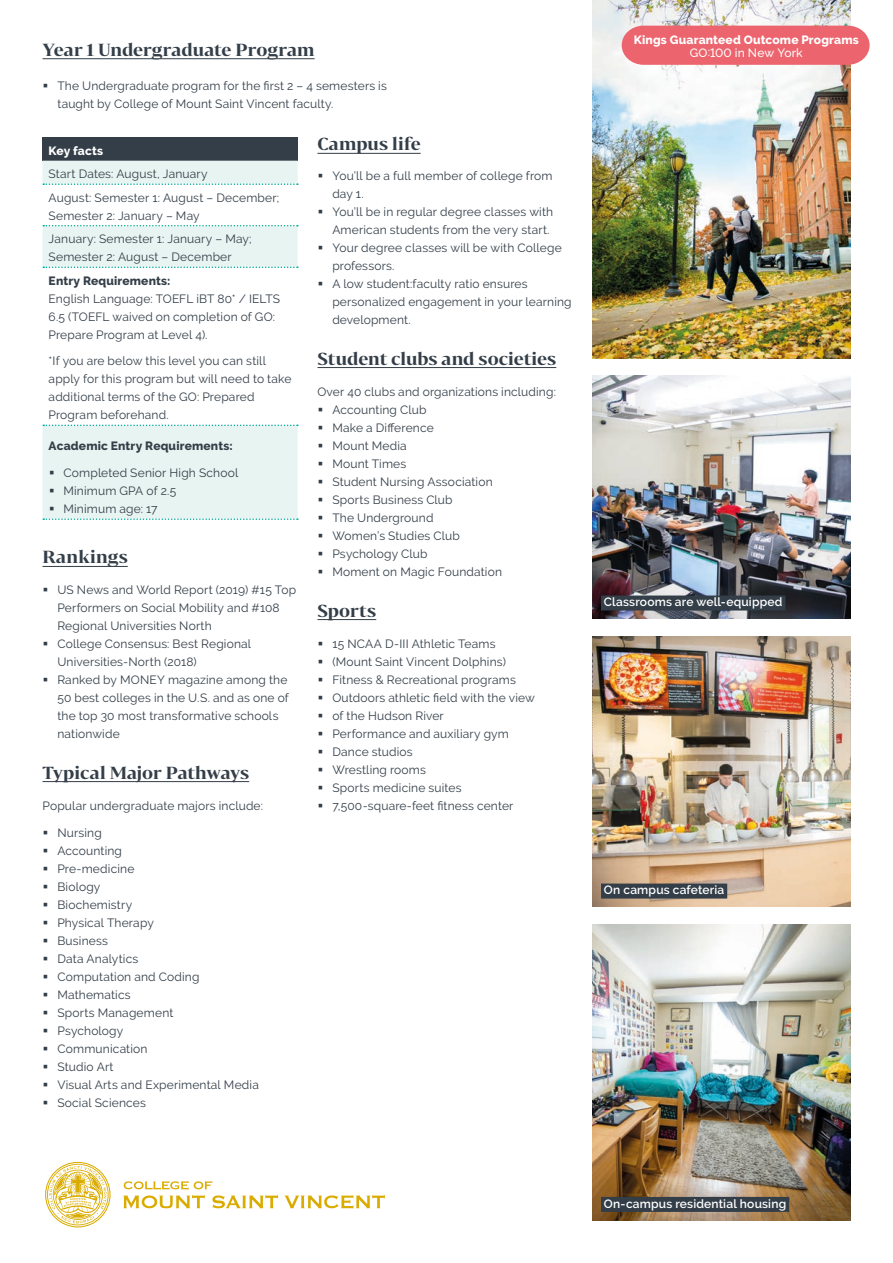
<style>
.page{position:relative;width:893px;height:1263px;background:#fff}
.page>*{position:absolute;margin:0;border:0;box-sizing:border-box;transform-origin:0 0}
.t1{font:700 16.5px "Bw Darius";color:#333e48}
.t2{font:12px/18px "Raleway";letter-spacing:.015em;color:#333e48}
.t3{font:600 12px "Raleway";letter-spacing:.015em;color:#fff}
.t4{font:800 12px "Raleway";letter-spacing:.015em;color:#333e48}
.t5{font:800 12px "Raleway";letter-spacing:.015em;color:#fff}
.t6{font:500 12px "Raleway";letter-spacing:.01em;color:#fff}
</style>
<div class="page">
<hr style="left:43px;top:566px;width:85px;height:1px;background:#333e48">
<hr style="left:43px;top:781px;width:206px;height:1px;background:#333e48">
<div style="left:43px;top:137px;width:255px;height:24px;background:#333e48"></div>
<svg style="left:43px;top:161px;width:255px;height:357px"></svg>
<svg style="left:43px;top:183px;width:255px;height:2px"></svg>
<svg style="left:43px;top:225px;width:255px;height:1px"></svg>
<svg style="left:43px;top:266px;width:255px;height:2px"></svg>
<svg style="left:43px;top:425px;width:255px;height:1px"></svg>
<svg style="left:43px;top:518px;width:255px;height:2px"></svg>
<hr style="left:317px;top:153px;width:104px;height:1px;background:#333e48">
<hr style="left:317px;top:367px;width:239px;height:1px;background:#333e48">
<hr style="left:317px;top:619px;width:59px;height:1px;background:#333e48">
<img style="left:592px;top:376px;width:258px;height:243px">
<div style="left:601px;top:595px;width:184px;height:15px;background:#333e48"></div>
<img style="left:592px;top:0;width:258px;height:358px">
<img style="left:592px;top:924px;width:258px;height:296px">
<img style="left:592px;top:637px;width:258px;height:269px">
<div style="left:601px;top:1197px;width:188px;height:15px;background:#333e48"></div>
<div style="left:601px;top:883px;width:126px;height:15px;background:#333e48"></div>
<hr style="left:43px;top:58px;width:272px;height:1px;background:#333e48">
<svg style="left:124px;top:1181px;width:88px;height:8px"></svg>
<svg style="left:123px;top:1195px;width:82px;height:13px"></svg>
<svg style="left:212px;top:1195px;width:66px;height:13px"></svg>
<svg style="left:284px;top:1195px;width:101px;height:14px"></svg>
<svg style="left:45px;top:1162px;width:66px;height:65px"></svg>
<div style="left:622px;top:26px;width:248px;height:39px;background:#ec646d"></div>
<svg style="left:50px;top:471px;width:4px;height:3px"></svg>
<svg style="left:50px;top:489px;width:4px;height:3px"></svg>
<svg style="left:50px;top:507px;width:4px;height:3px"></svg>
<h1 class="t1" style="left:43px;top:38px;width:274px">Year 1 Undergraduate Program</h1>
<p class="t2" style="left:57px;top:77px;width:331px">The Undergraduate program for the first 2 – 4 semesters is taught by College of Mount Saint Vincent faculty.</p>
<p class="t5" style="left:49px;top:143px;width:56px">Key facts</p>
<p class="t2" style="left:49px;top:162px;width:232px;line-height:23.5px">Start Dates: August, January<br>August: Semester 1: August – December;</p>
<p class="t2" style="left:49px;top:204px;width:205px;line-height:23.5px">Semester 2: January – May<br>January: Semester 1: January – May;</p>
<p class="t2" style="left:49px;top:248px;width:185px">Semester 2: August – December</p>
<p class="t4" style="left:49px;top:274px;width:123px">Entry Requirements:</p>
<p class="t2" style="left:49px;top:289px;width:233px">English Language: TOEFL iBT 80* / IELTS<br>6.5 (TOEFL waived on completion of GO:<br>Prepare Program at Level 4).</p>
<p class="t2" style="left:49px;top:352px;width:244px">*If you are below this level you can still apply for this program but will need to take additional terms of the GO: Prepared Program beforehand.</p>
<p class="t4" style="left:49px;top:439px;width:186px">Academic Entry Requirements:</p>
<p class="t2" style="left:64px;top:464px;width:176px">Completed Senior High School<br>Minimum GPA of 2.5<br>Minimum age: 17</p>
<h1 class="t1" style="left:43px;top:546px;width:87px">Rankings</h1>
<p class="t2" style="left:57px;top:581px;width:240px">US News and World Report (2019) #15 Top<br>Performers on Social Mobility and #108<br>Regional Universities North<br>College Consensus: Best Regional<br>Universities-North (2018)<br>Ranked by MONEY magazine among the<br>50 best colleges in the U.S. and as one of the top 30 most transformative schools nationwide</p>
<h1 class="t1" style="left:43px;top:761px;width:208px">Typical Major Pathways</h1>
<p class="t2" style="left:43px;top:797px;width:222px">Popular undergraduate majors include:</p>
<p class="t2" style="left:57px;top:824px;width:203px">Nursing<br>Accounting<br>Pre-medicine<br>Biology<br>Biochemistry<br>Physical Therapy<br>Business<br>Data Analytics<br>Computation and Coding<br>Mathematics<br>Sports Management<br>Psychology<br>Communication<br>Studio Art<br>Visual Arts and Experimental Media<br>Social Sciences</p>
<h1 class="t1" style="left:317px;top:133px;width:105px">Campus life</h1>
<p class="t2" style="left:332px;top:167px;width:241px">You’ll be a full member of college from day 1.<br>You’ll be in regular degree classes with<br>American students from the very start.<br>Your degree classes will be with College professors.<br>A low student:faculty ratio ensures personalized engagement in your learning development.</p>
<h1 class="t1" style="left:317px;top:347px;width:240px">Student clubs and societies</h1>
<p class="t2" style="left:332px;top:383px;width:225px;text-indent:-15px">Over 40 clubs and organizations including:<br>Accounting Club<br>Make a Difference<br>Mount Media<br>Mount Times<br>Student Nursing Association<br>Sports Business Club<br>The Underground<br>Women’s Studies Club<br>Psychology Club<br>Moment on Magic Foundation</p>
<h1 class="t1" style="left:317px;top:599px;width:60px">Sports</h1>
<p class="t2" style="left:332px;top:635px;width:204px">15 NCAA D-III Athletic Teams (Mount Saint Vincent Dolphins)<br>Fitness &amp; Recreational programs<br>Outdoors athletic field with the view of the Hudson River<br>Performance and auxiliary gym<br>Dance studios<br>Wrestling rooms<br>Sports medicine suites<br>7,500-square-feet fitness center</p>
<p class="t5" style="left:634px;top:33px;width:226px">Kings Guaranteed Outcome Programs</p>
<p class="t6" style="left:690px;top:46px;width:114px">GO:100 in New York</p>
<p class="t3" style="left:604px;top:595px;width:180px">Classrooms are well-equipped</p>
<p class="t3" style="left:604px;top:883px;width:122px">On campus cafeteria</p>
<p class="t3" style="left:604px;top:1196px;width:184px">On-campus residential housing</p>
</div>
